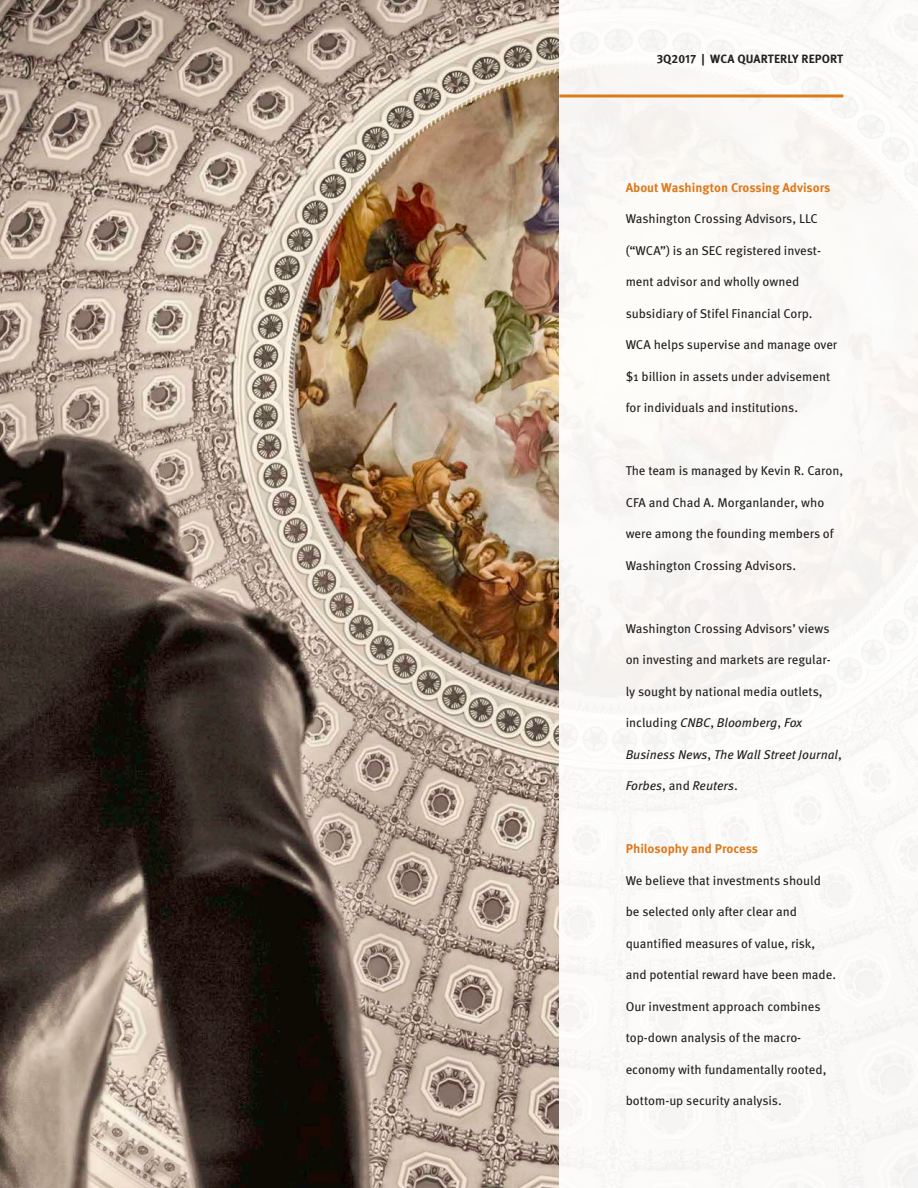
<style>
.page{position:relative;width:918px;height:1188px;background:#fff}
.page>*{position:absolute;margin:0;border:0;box-sizing:border-box;transform-origin:0 0}
.t1{font:12.75px "Meta OT";color:#231f20}
.t2{font:italic 12.75px "Meta OT";color:#231f20}
.t3{font:700 12.75px "Meta OT";color:#de791b}
.t4{font:700 12px "Meta OT";letter-spacing:.005em;color:#231f20}
.s1{font-style:normal}
</style>
<div class="page">
<img style="left:0;top:0;width:559px;height:1188px">
<div style="left:559px;top:0;width:359px;height:1188px;background:#fbf9f8"></div>
<svg style="left:559px;top:94px;width:284px;height:4px"></svg>
<p class="t4" style="left:657px;top:51px;width:188px">3Q2017 | WCA QUARTERLY REPORT</p>
<p class="t3" style="left:626px;top:179px;width:206px">About Washington Crossing Advisors</p>
<p class="t1" style="left:626px;top:211px;width:194px">Washington Crossing Advisors, LLC</p>
<p class="t1" style="left:626px;top:243px;width:197px">(“WCA”) is an SEC registered invest-</p>
<p class="t1" style="left:626px;top:274px;width:175px">ment advisor and wholly owned</p>
<p class="t1" style="left:626px;top:306px;width:188px">subsidiary of Stifel Financial Corp.</p>
<p class="t1" style="left:626px;top:337px;width:213px">WCA helps supervise and manage over</p>
<p class="t1" style="left:626px;top:369px;width:206px">$1 billion in assets under advisement</p>
<p class="t1" style="left:626px;top:400px;width:174px">for individuals and institutions.</p>
<p class="t1" style="left:626px;top:463px;width:219px">The team is managed by Kevin R. Caron,</p>
<p class="t1" style="left:626px;top:495px;width:200px">CFA and Chad A. Morganlander, who</p>
<p class="t1" style="left:626px;top:526px;width:210px">were among the founding members of</p>
<p class="t1" style="left:626px;top:558px;width:172px">Washington Crossing Advisors.</p>
<p class="t1" style="left:626px;top:621px;width:205px">Washington Crossing Advisors’ views</p>
<p class="t1" style="left:626px;top:652px;width:206px">on investing and markets are regular-</p>
<p class="t1" style="left:626px;top:684px;width:198px">ly sought by national media outlets,</p>
<p class="t2" style="left:626px;top:715px;width:178px"><span class="s1">including</span> CNBC<span class="s1">,</span> Bloomberg<span class="s1">,</span> Fox</p>
<p class="t2" style="left:626px;top:747px;width:218px">Business News<span class="s1">,</span> The Wall Street Journal<span class="s1">,</span></p>
<p class="t2" style="left:626px;top:778px;width:114px">Forbes<span class="s1">, and</span> Reuters<span class="s1">.</span></p>
<p class="t3" style="left:626px;top:841px;width:134px">Philosophy and Process</p>
<p class="t1" style="left:626px;top:873px;width:197px">We believe that investments should</p>
<p class="t1" style="left:626px;top:904px;width:173px">be selected only after clear and</p>
<p class="t1" style="left:626px;top:936px;width:191px">quantified measures of value, risk,</p>
<p class="t1" style="left:626px;top:967px;width:212px">and potential reward have been made.</p>
<p class="t1" style="left:626px;top:999px;width:196px">Our investment approach combines</p>
<p class="t1" style="left:626px;top:1030px;width:177px">top-down analysis of the macro-</p>
<p class="t1" style="left:626px;top:1062px;width:202px">economy with fundamentally rooted,</p>
<p class="t1" style="left:626px;top:1093px;width:158px">bottom-up security analysis.</p>
</div>
